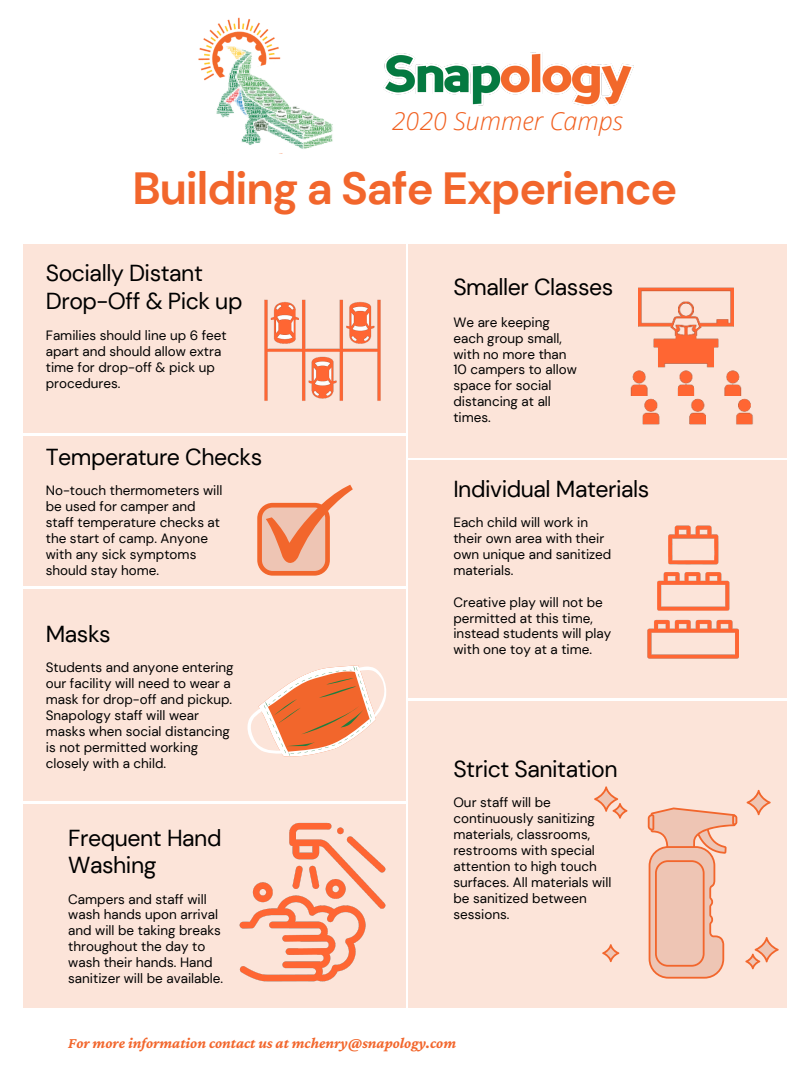
<style>
.page{position:relative;width:810px;height:1080px;background:#fff}
.page>*{position:absolute;margin:0;border:0;box-sizing:border-box;transform-origin:0 0}
.t1{font:700 45px "DM Sans";letter-spacing:-.025em;color:#f2662c}
.t2{font:italic 300 25px "Open Sans";color:#f15f1f}
.t3{font:23.06px/27.6px "DM Sans";letter-spacing:-.02em;color:#000}
.t4{font:italic 700 15.38px "Crimson Pro";color:#f2662c}
.t5{font:13.5px/15.9px "DM Sans";color:#000}
</style>
<div class="page">
<div style="left:23px;top:436px;width:382px;height:150px;background:#fce4d9"></div>
<div style="left:408px;top:244px;width:379px;height:213px;background:#fce4d9"></div>
<div style="left:408px;top:461px;width:379px;height:237px;background:#fce4d9"></div>
<div style="left:23px;top:589px;width:382px;height:212px;background:#fce4d9"></div>
<div style="left:408px;top:701px;width:379px;height:306px;background:#fce4d9"></div>
<div style="left:23px;top:804px;width:382px;height:204px;background:#fce4d9"></div>
<div style="left:23px;top:244px;width:382px;height:189px;background:#fce4d9"></div>
<img style="left:264px;top:292px;width:142px;height:116px">
<svg style="left:257px;top:485px;width:96px;height:91px"></svg>
<svg style="left:247px;top:665px;width:139px;height:92px"></svg>
<img style="left:239px;top:804px;width:171px;height:204px">
<img style="left:630px;top:287px;width:123px;height:138px">
<img style="left:647px;top:525px;width:92px;height:134px">
<svg style="left:648px;top:808px;width:89px;height:171px"></svg>
<svg style="left:747px;top:790px;width:24px;height:25px"></svg>
<svg style="left:594px;top:786px;width:33px;height:33px"></svg>
<svg style="left:745px;top:937px;width:34px;height:32px"></svg>
<svg style="left:602px;top:944px;width:17px;height:18px"></svg>
<img style="left:198px;top:17px;width:135px;height:132px">
<img style="left:383px;top:53px;width:250px;height:52px">
<h2 class="t2" style="left:392px;top:103px;width:233px">2020 Summer Camps</h2>
<h1 class="t1" style="left:132px;top:159px;width:547px">Building a Safe Experience</h1>
<h3 class="t3" style="left:46px;top:259px;width:198px">Socially Distant<br>Drop-Off &amp; Pick up</h3>
<p class="t5" style="left:46px;top:328px;width:182px">Families should line up 6 feet apart and should allow extra time for drop-off &amp; pick up procedures.</p>
<h3 class="t3" style="left:46px;top:443px;width:218px">Temperature Checks</h3>
<p class="t5" style="left:46px;top:482px;width:178px">No-touch thermometers will be used for camper and staff temperature checks at the start of camp. Anyone with any sick symptoms should stay home.</p>
<h3 class="t3" style="left:46px;top:620px;width:66px">Masks</h3>
<p class="t5" style="left:46px;top:660px;width:189px">Students and anyone entering our facility will need to wear a mask for drop-off and pickup.<br>Snapology staff will wear masks when social distancing is not permitted working closely with a child.</p>
<h3 class="t3" style="left:68px;top:824px;width:155px">Frequent Hand<br>Washing</h3>
<p class="t5" style="left:68px;top:891px;width:157px">Campers and staff will wash hands upon arrival and will be taking breaks throughout the day to wash their hands. Hand sanitizer will be available.</p>
<h3 class="t3" style="left:453px;top:273px;width:161px">Smaller Classes</h3>
<p class="t5" style="left:453px;top:314px;width:125px">We are keeping each group small, with no more than<br>10 campers to allow space for social distancing at all times.</p>
<h3 class="t3" style="left:453px;top:475px;width:197px">Individual Materials</h3>
<p class="t5" style="left:453px;top:514px;width:160px">Each child will work in their own area with their own unique and sanitized materials.</p>
<p class="t5" style="left:453px;top:594px;width:159px">Creative play will not be permitted at this time, instead students will play with one toy at a time.</p>
<h3 class="t3" style="left:453px;top:755px;width:166px">Strict Sanitation</h3>
<p class="t5" style="left:453px;top:794px;width:160px">Our staff will be continuously sanitizing materials, classrooms, restrooms with special attention to high touch surfaces. All materials will be sanitized between sessions.</p>
<p class="t4" style="left:68px;top:1034px;width:389px">For more information contact us at mchenry@snapology.com</p>
</div>
